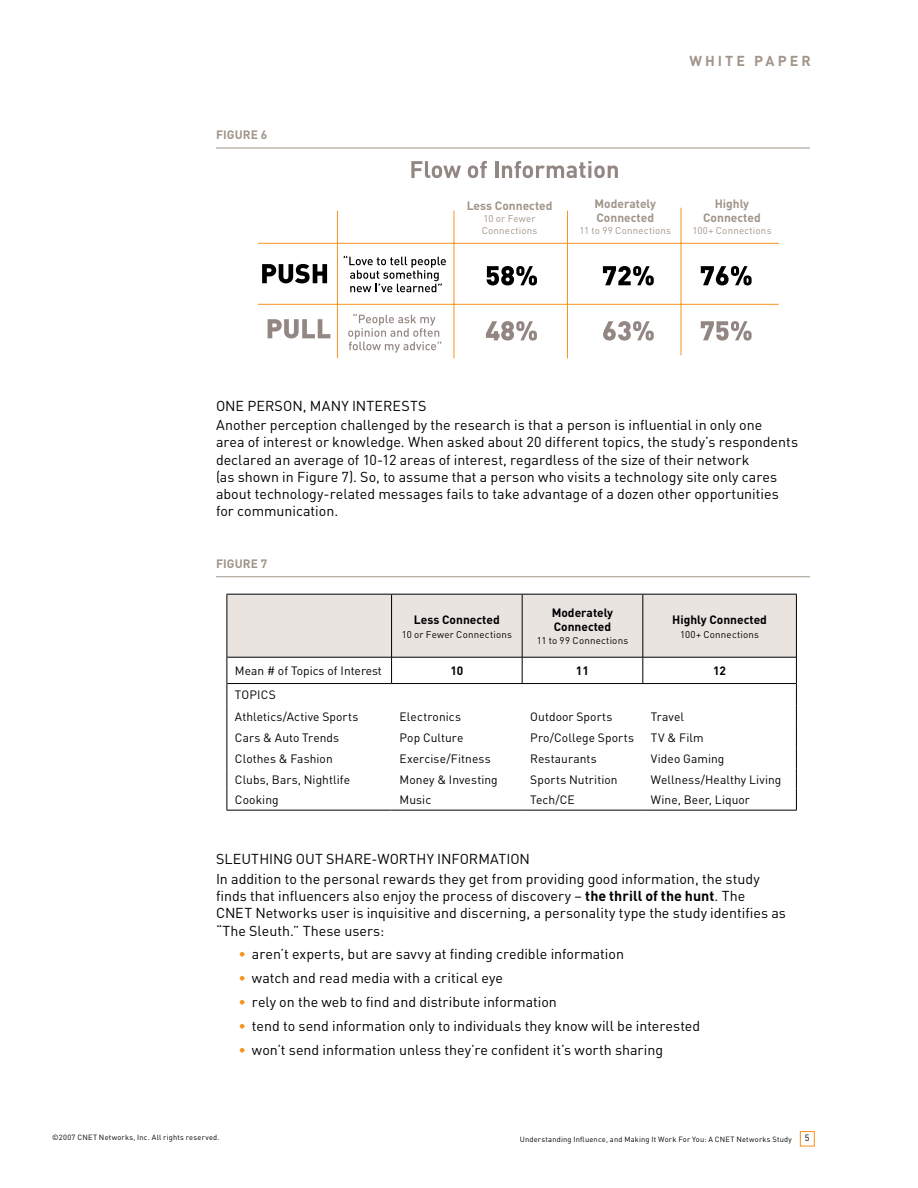
<style>
.page{position:relative;width:918px;height:1188px;background:#fff}
.page>*{position:absolute;margin:0;border:0;box-sizing:border-box;transform-origin:0 0}
.t1{font:14.25px/17.2px "DIN";color:#000}
.t2{font:14.25px "DIN";letter-spacing:.02em;color:#000}
.t3{font:700 14.25px "DIN";letter-spacing:.21em;color:#a19589}
.t4{font:12px/21.1px "DIN";letter-spacing:.005em;color:#000}
.t5{font:700 12px/13.5px "DIN";color:#a19589}
.t6{font:700 12px/13.5px "DIN";color:#000}
.t7{font:9.75px "DIN";letter-spacing:.02em;color:#000}
.t8{font:9.75px/12px "DIN";letter-spacing:.02em;color:#a19589}
.t9{font:7.5px "DIN";letter-spacing:.03em;color:#000}
.s1{font-weight:700}
.s2{color:#f7931d}
</style>
<div class="page">
<div style="left:800px;top:1131px;width:14px;height:15px;border:1px solid #f7931d"></div>
<hr style="left:226px;top:810px;width:166px;height:1px;background:#000">
<hr style="left:392px;top:810px;width:130px;height:1px;background:#000">
<hr style="left:522px;top:810px;width:121px;height:1px;background:#000">
<hr style="left:643px;top:810px;width:154px;height:1px;background:#000">
<svg style="left:226px;top:595px;width:571px;height:215px"></svg>
<hr style="left:227px;top:683px;width:165px;height:1px;background:#000">
<hr style="left:392px;top:683px;width:130px;height:1px;background:#000">
<hr style="left:522px;top:683px;width:121px;height:1px;background:#000">
<hr style="left:643px;top:683px;width:153px;height:1px;background:#000">
<hr style="left:226px;top:594px;width:166px;height:1px;background:#000">
<hr style="left:226px;top:595px;width:1px;height:62px;background:#000">
<hr style="left:392px;top:594px;width:130px;height:1px;background:#000">
<hr style="left:522px;top:594px;width:121px;height:1px;background:#000">
<hr style="left:643px;top:594px;width:154px;height:1px;background:#000">
<hr style="left:796px;top:595px;width:1px;height:62px;background:#000">
<hr style="left:391px;top:595px;width:1px;height:62px;background:#000">
<hr style="left:522px;top:595px;width:1px;height:62px;background:#000">
<hr style="left:643px;top:595px;width:1px;height:62px;background:#000">
<hr style="left:227px;top:657px;width:165px;height:1px;background:#000">
<hr style="left:392px;top:657px;width:130px;height:1px;background:#000">
<hr style="left:522px;top:657px;width:121px;height:1px;background:#000">
<hr style="left:643px;top:657px;width:153px;height:1px;background:#000">
<hr style="left:216px;top:576px;width:594px;height:1px;background:#a19589">
<hr style="left:454px;top:211px;width:1px;height:147px;background:#f7931d">
<hr style="left:258px;top:243px;width:521px;height:1px;background:#f7931d">
<hr style="left:258px;top:304px;width:521px;height:1px;background:#f7931d">
<hr style="left:567px;top:211px;width:1px;height:147px;background:#f7931d">
<hr style="left:681px;top:208px;width:1px;height:147px;background:#f7931d">
<hr style="left:337px;top:211px;width:1px;height:147px;background:#f7931d">
<svg style="left:348px;top:314px;width:93px;height:39px"></svg>
<svg style="left:344px;top:256px;width:102px;height:36px"></svg>
<svg style="left:262px;top:264px;width:65px;height:19px"></svg>
<svg style="left:268px;top:319px;width:62px;height:20px"></svg>
<svg style="left:487px;top:266px;width:50px;height:19px"></svg>
<svg style="left:486px;top:321px;width:51px;height:20px"></svg>
<svg style="left:603px;top:266px;width:51px;height:19px"></svg>
<svg style="left:603px;top:321px;width:51px;height:20px"></svg>
<svg style="left:701px;top:266px;width:51px;height:19px"></svg>
<svg style="left:701px;top:321px;width:51px;height:20px"></svg>
<svg style="left:411px;top:161px;width:50px;height:17px"></svg>
<svg style="left:468px;top:161px;width:19px;height:17px"></svg>
<hr style="left:495px;top:161px;width:3px;height:17px;background:#938783">
<svg style="left:502px;top:161px;width:116px;height:17px"></svg>
<hr style="left:216px;top:148px;width:594px;height:1px;background:#a19589">
<p class="t5" style="left:216px;top:127px;width:53px">FIGURE 6</p>
<p class="t3" style="left:689px;top:51px;width:123px">WHITE PAPER</p>
<p class="t5" style="left:467px;top:198px;width:87px">Less Connected</p>
<p class="t8" style="left:482px;top:212px;width:57px">1 0 or Fewer<br>Connections</p>
<p class="t5" style="left:595px;top:197px;width:63px">Moderately<br>Connected</p>
<p class="t8" style="left:580px;top:224px;width:93px">11 to 99 Connections</p>
<p class="t5" style="left:703px;top:197px;width:59px;text-align:center">Highly<br>Connected</p>
<p class="t8" style="left:692px;top:224px;width:81px">1 00+ Connections</p>
<p class="t1" style="left:216px;top:396px;width:548px;line-height:19.4px;text-indent:167px">rests<br>Another perception challenged by the research is that a person is influential in only one</p>
<p class="t1" style="left:216px;top:433px;width:584px">area of interest or knowledge. When asked about 20 different topics, the study’s respondents declared an average of 1 0-1 2 areas of interest, regardless of the size of their network<br>(as shown in Figure 7). So, to assume that a person who visits a technology site only cares about technology-related messages fails to take advantage of a dozen other opportunities for communication.</p>
<p class="t1" style="left:216px;top:397px;width:69px">One person</p>
<p class="t1" style="left:303px;top:397px;width:18px">, many</p>
<p class="t1" style="left:352px;top:397px;width:9px">inte</p>
<p class="t5" style="left:216px;top:556px;width:53px">FIGURE 7</p>
<p class="t6" style="left:414px;top:612px;width:87px">Less Connected</p>
<p class="t7" style="left:402px;top:628px;width:112px">1 0 or Fewer Connections</p>
<p class="t6" style="left:552px;top:606px;width:63px">Moderately<br>Connected</p>
<p class="t7" style="left:537px;top:635px;width:93px">11 to 99 Connections</p>
<p class="t6" style="left:672px;top:612px;width:96px">Highly Connected</p>
<p class="t7" style="left:680px;top:628px;width:81px">1 00+ Connections</p>
<p class="t4" style="left:235px;top:660px;width:148px">Mean # of Topics of Interest</p>
<p class="t6" style="left:450px;top:664px;width:15px">10</p>
<p class="t6" style="left:576px;top:664px;width:15px">11</p>
<p class="t6" style="left:713px;top:664px;width:15px">12</p>
<p class="t4" style="left:235px;top:684px;width:125px">TOPICS<br>Athletics/Active Sports</p>
<p class="t4" style="left:400px;top:705px;width:63px">Electronics</p>
<p class="t4" style="left:530px;top:705px;width:84px">Outdoor Sports</p>
<p class="t4" style="left:651px;top:705px;width:35px">Travel</p>
<p class="t4" style="left:235px;top:727px;width:106px">Cars &amp; Auto Trends</p>
<p class="t4" style="left:400px;top:727px;width:65px">Pop Culture</p>
<p class="t4" style="left:530px;top:727px;width:105px">Pro/College Sports</p>
<p class="t4" style="left:651px;top:727px;width:54px">TV &amp; Film</p>
<p class="t4" style="left:235px;top:748px;width:99px">Clothes &amp; Fashion</p>
<p class="t4" style="left:400px;top:748px;width:93px">Exercise/Fitness</p>
<p class="t4" style="left:530px;top:748px;width:68px">Restaurants</p>
<p class="t4" style="left:651px;top:748px;width:75px">Video Gaming</p>
<p class="t4" style="left:235px;top:768px;width:117px">Clubs, Bars, Nightlife</p>
<p class="t4" style="left:400px;top:768px;width:100px">Money &amp; Investing</p>
<p class="t4" style="left:530px;top:768px;width:89px">Sports Nutrition</p>
<p class="t4" style="left:651px;top:768px;width:132px">Wellness/H ealthy Living</p>
<p class="t4" style="left:235px;top:789px;width:45px">Cooking</p>
<p class="t4" style="left:400px;top:789px;width:33px">Music</p>
<p class="t4" style="left:530px;top:789px;width:46px">Tech/CE</p>
<p class="t4" style="left:651px;top:789px;width:101px">Wine, Beer, Liquor</p>
<p class="t1" style="left:216px;top:850px;width:18px">Sleut</p>
<p class="t1" style="left:259px;top:850px;width:18px">hing</p>
<p class="t1" style="left:296px;top:850px;width:10px">out</p>
<p class="t2" style="left:326px;top:850px;width:120px">share-wo rthy info</p>
<p class="t1" style="left:216px;top:849px;width:545px;line-height:19.4px;text-indent:253px">rmation<br>In addition to the personal rewards they get from providing good information, the study</p>
<p class="t1" style="left:216px;top:887px;width:572px">finds that influencers also enjoy the process of discovery – <span class="s1">the thrill of the hunt</span>. The<br>CNET Networks user is inquisitive and discerning, a personality type the study identifies as “The Sleuth.” These users:</p>
<p class="t1" style="left:238px;top:945px;width:387px"><span class="s2">•</span> aren’t experts, but are savvy at finding credible information</p>
<p class="t1" style="left:238px;top:969px;width:266px"><span class="s2">•</span> watch and read media with a critical eye</p>
<p class="t1" style="left:238px;top:993px;width:320px"><span class="s2">•</span> rely on the web to find and distribute information</p>
<p class="t1" style="left:238px;top:1017px;width:463px"><span class="s2">•</span> tend to send information only to individuals they know will be interested</p>
<p class="t1" style="left:238px;top:1041px;width:426px"><span class="s2">•</span> won’t send information unless they’re confident it’s worth sharing</p>
<p class="t9" style="left:52px;top:1133px;width:169px">©2007 CNET Networks, Inc. All rights reserved.</p>
<p class="t9" style="left:520px;top:1134px;width:274px">Understanding Influence, and Making It Work For You: A CNET Networks Study</p>
</div>
